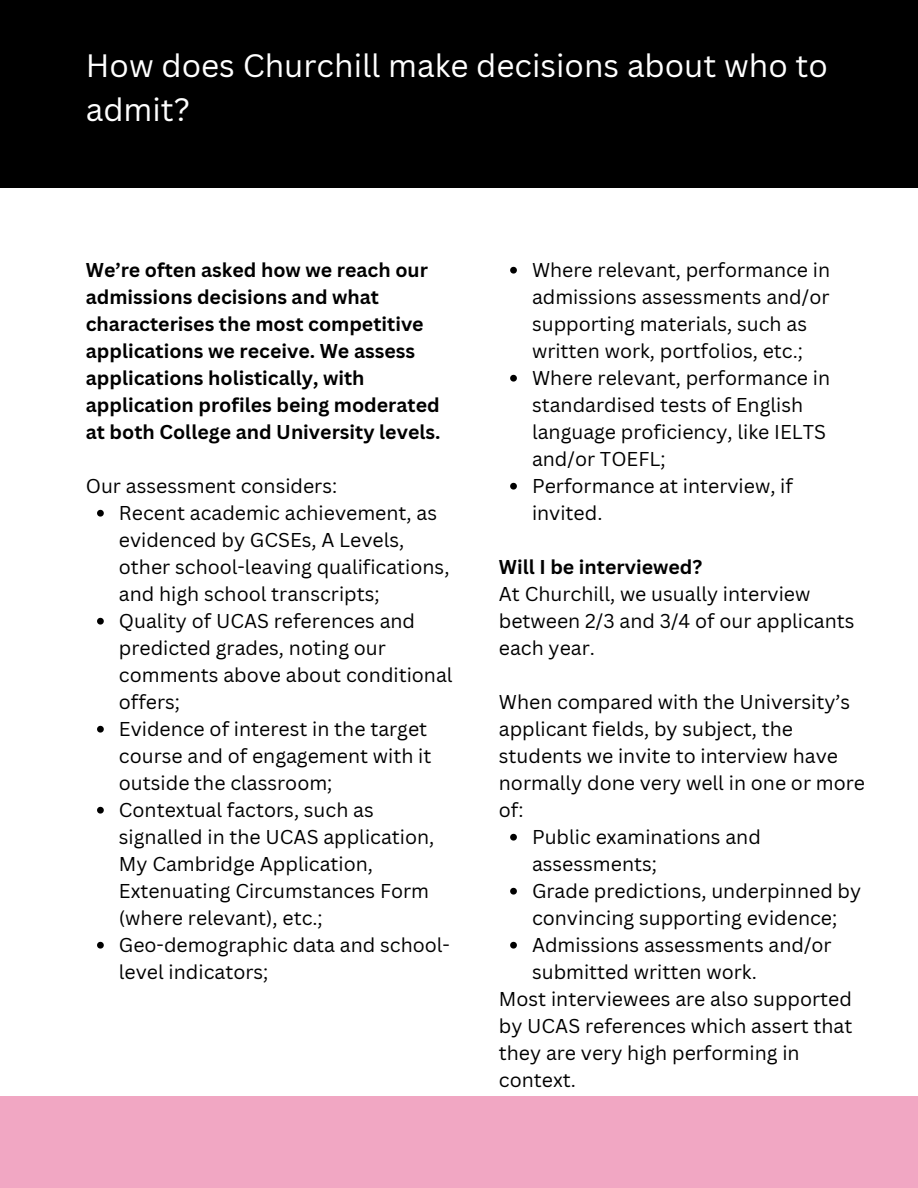
<style>
.page{position:relative;width:918px;height:1188px;background:#fff}
.page>*{position:absolute;margin:0;border:0;box-sizing:border-box;transform-origin:0 0}
.t1{font:31.5px/43.8px "Canva Sans";color:#fff}
.t2{font:19.5px/27px "Canva Sans";color:#000}
.t3{font:700 19.5px/27px "Canva Sans";color:#000}
</style>
<div class="page">
<div style="left:0;top:1096px;width:918px;height:92px;background:#f1a7c3"></div>
<div style="left:0;top:0;width:918px;height:187px;background:#000"></div>
<svg style="left:97px;top:510px;width:7px;height:7px"></svg>
<svg style="left:97px;top:618px;width:7px;height:7px"></svg>
<svg style="left:97px;top:726px;width:7px;height:7px"></svg>
<svg style="left:97px;top:807px;width:7px;height:7px"></svg>
<svg style="left:97px;top:942px;width:7px;height:7px"></svg>
<svg style="left:510px;top:267px;width:7px;height:7px"></svg>
<svg style="left:510px;top:375px;width:7px;height:7px"></svg>
<svg style="left:510px;top:483px;width:7px;height:7px"></svg>
<svg style="left:510px;top:834px;width:7px;height:7px"></svg>
<svg style="left:510px;top:888px;width:7px;height:7px"></svg>
<svg style="left:510px;top:942px;width:7px;height:7px"></svg>
<h1 class="t1" style="left:86px;top:44px;width:744px">How does Churchill make decisions about who to admit?</h1>
<p class="t3" style="left:86px;top:257px;width:356px">We’re often asked how we reach our admissions decisions and what characterises the most competitive applications we receive. We assess applications holistically, with application profiles being moderated at both College and University levels.</p>
<p class="t2" style="left:86px;top:472px;width:253px">Our assessment considers:</p>
<p class="t2" style="left:119px;top:499px;width:335px">Recent academic achievement, as evidenced by GCSEs, A Levels, other school-leaving qualifications, and high school transcripts;<br>Quality of UCAS references and predicted grades, noting our comments above about conditional offers;<br>Evidence of interest in the target course and of engagement with it outside the classroom;<br>Contextual factors, such as signalled in the UCAS application,<br>My Cambridge Application,<br>Extenuating Circumstances Form (where relevant), etc.;<br>Geo-demographic data and school&shy;level indicators;</p>
<p class="t2" style="left:532px;top:256px;width:300px">Where relevant, performance in admissions assessments and/or supporting materials, such as written work, portfolios, etc.;<br>Where relevant, performance in standardised tests of English language proficiency, like IELTS and/or TOEFL;<br>Performance at interview, if invited.</p>
<p class="t3" style="left:499px;top:554px;width:205px">Will I be interviewed?</p>
<p class="t2" style="left:499px;top:580px;width:357px">At Churchill, we usually interview between 2/3 and 3/4 of our applicants each year.</p>
<p class="t2" style="left:499px;top:688px;width:368px">When compared with the University’s applicant fields, by subject, the students we invite to interview have normally done very well in one or more of:</p>
<p class="t2" style="left:532px;top:823px;width:331px">Public examinations and assessments;<br>Grade predictions, underpinned by convincing supporting evidence;<br>Admissions assessments and/or submitted written work.</p>
<p class="t2" style="left:499px;top:985px;width:355px">Most interviewees are also supported by UCAS references which assert that they are very high performing in context.</p>
</div>
